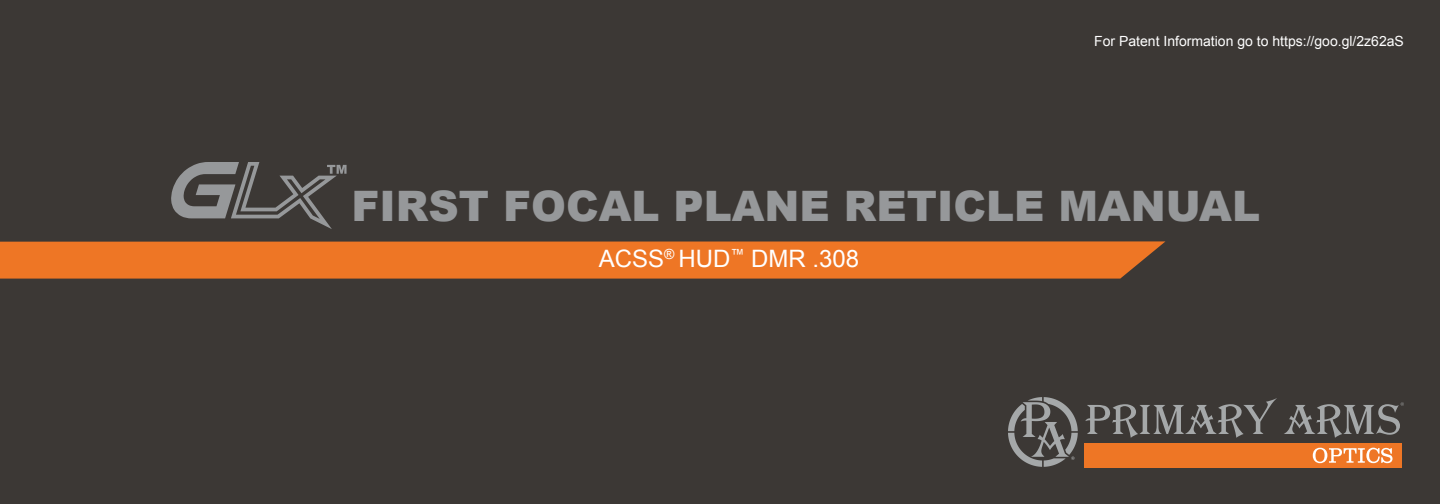
<style>
.page{position:relative;width:1440px;height:504px;background:#3c3835}
.page>*{position:absolute;margin:0;border:0;box-sizing:border-box;transform-origin:0 0}
.Arial_Regular_Body_S{font:900 42px "Arial";color:#96989a}
.Arial_Regular_Body_S-2{font:24px "Arial";color:#fff}
.t1{font:14px "Arial";color:#fff}
</style>
<div class="page">
<svg style="left:1085px;top:398px;width:192px;height:40px"></svg>
<div style="left:1085px;top:444px;width:317px;height:24px;background:#ee7625"></div>
<svg style="left:1313px;top:448px;width:80px;height:15px"></svg>
<svg style="left:1284px;top:402px;width:120px;height:36px"></svg>
<svg style="left:1008px;top:397px;width:70px;height:70px"></svg>
<svg style="left:171px;top:162px;width:176px;height:67px"></svg>
<svg style="left:0;top:241px;width:1165px;height:38px;background:#e67325"></svg>
<p class="t1" style="left:1094px;top:32px;width:311px">For Patent Information go to https://goo.gl/2z62aS</p>
<p class="Arial_Regular_Body_S" style="left:351px;top:176px;width:910px">FIRST FOCAL PLANE RETICLE MANUAL</p>
<p class="Arial_Regular_Body_S-2" style="left:599px;top:243px;width:262px">ACSS<sup>®</sup> HUD<sup>™</sup> DMR .308</p>
</div>
